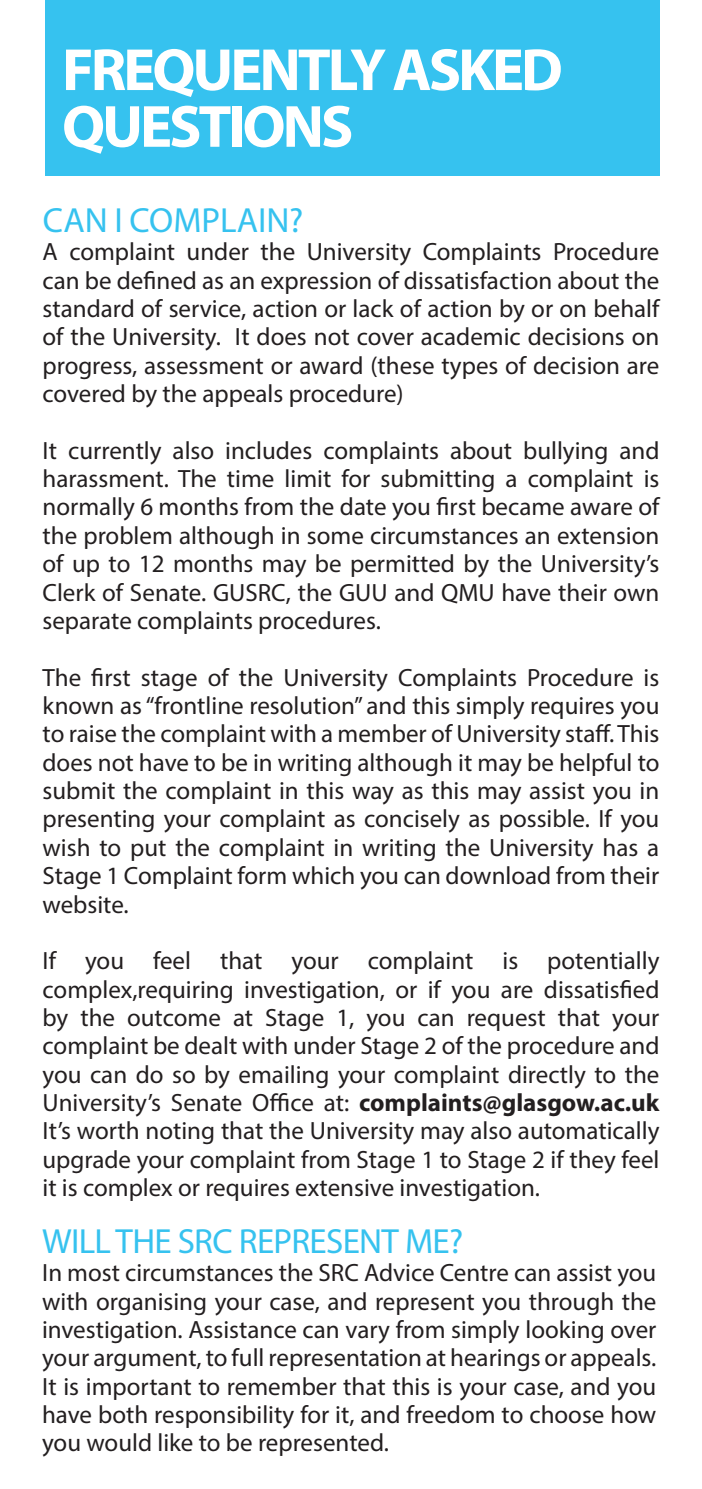
<style>
.page{position:relative;width:702px;height:1489px;background:#fff}
.page>*{position:absolute;margin:0;border:0;box-sizing:border-box;transform-origin:0 0}
.src_header{font:700 60px/56.8px "Myriad Pro";letter-spacing:-.05em;color:#fff}
.src_header-2{font:35px "Myriad Pro";letter-spacing:-.02em;color:#36c2ef}
.src_header-3{font:35px "Myriad Pro";color:#36c2ef}
.src_header-4{font:25px/28.2px "Myriad Pro";color:#231f20;text-align:justify}
.s1{font-weight:700}
</style>
<div class="page">
<div style="left:45px;top:0;width:614px;height:175px;background:#36c2ef"></div>
<p class="src_header" style="left:62px;top:39px;width:502px">FREQUENTLY ASKED<br>QUESTIONS</p>
<p class="src_header-3" style="left:43px;top:198px;width:262px">CAN I COMPLAIN?</p>
<p class="src_header-4" style="left:43px;top:237px;width:618px">A complaint under the University Complaints Procedure can be defined as an expression of dissatisfaction about the standard of service, action or lack of action by or on behalf of the University. It does not cover academic decisions on progress, assessment or award (these types of decision are covered by the appeals procedure)</p>
<p class="src_header-4" style="left:43px;top:436px;width:618px">It currently also includes complaints about bullying and harassment. The time limit for submitting a complaint is normally 6 months from the date you first became aware of the problem although in some circumstances an extension of up to 12 months may be permitted by the University’s Clerk of Senate. GUSRC, the GUU and QMU have their own separate complaints procedures.</p>
<p class="src_header-4" style="left:43px;top:662px;width:618px">The first stage of the University Complaints Procedure is known as “frontline resolution” and this simply requires you to raise the complaint with a member of University staff. This does not have to be in writing although it may be helpful to submit the complaint in this way as this may assist you in presenting your complaint as concisely as possible. If you wish to put the complaint in writing the University has a Stage 1 Complaint form which you can download from their website.</p>
<p class="src_header-4" style="left:43px;top:946px;width:618px">If you feel that your complaint is potentially complex,requiring investigation, or if you are dissatisfied by the outcome at Stage 1, you can request that your complaint be dealt with under Stage 2 of the procedure and you can do so by emailing your complaint directly to the University’s Senate Office at: <span class="s1">complaints@glasgow.ac.uk </span>It’s worth noting that the University may also automatically upgrade your complaint from Stage 1 to Stage 2 if they feel it is complex or requires extensive investigation.</p>
<p class="src_header-2" style="left:42px;top:1219px;width:422px">WILL THE SRC REPRESENT ME?</p>
<p class="src_header-4" style="left:42px;top:1258px;width:615px">In most circumstances the SRC Advice Centre can assist you with organising your case, and represent you through the investigation. Assistance can vary from simply looking over your argument, to full representation at hearings or appeals.<br>It is important to remember that this is your case, and you have both responsibility for it, and freedom to choose how you would like to be represented.</p>
</div>
